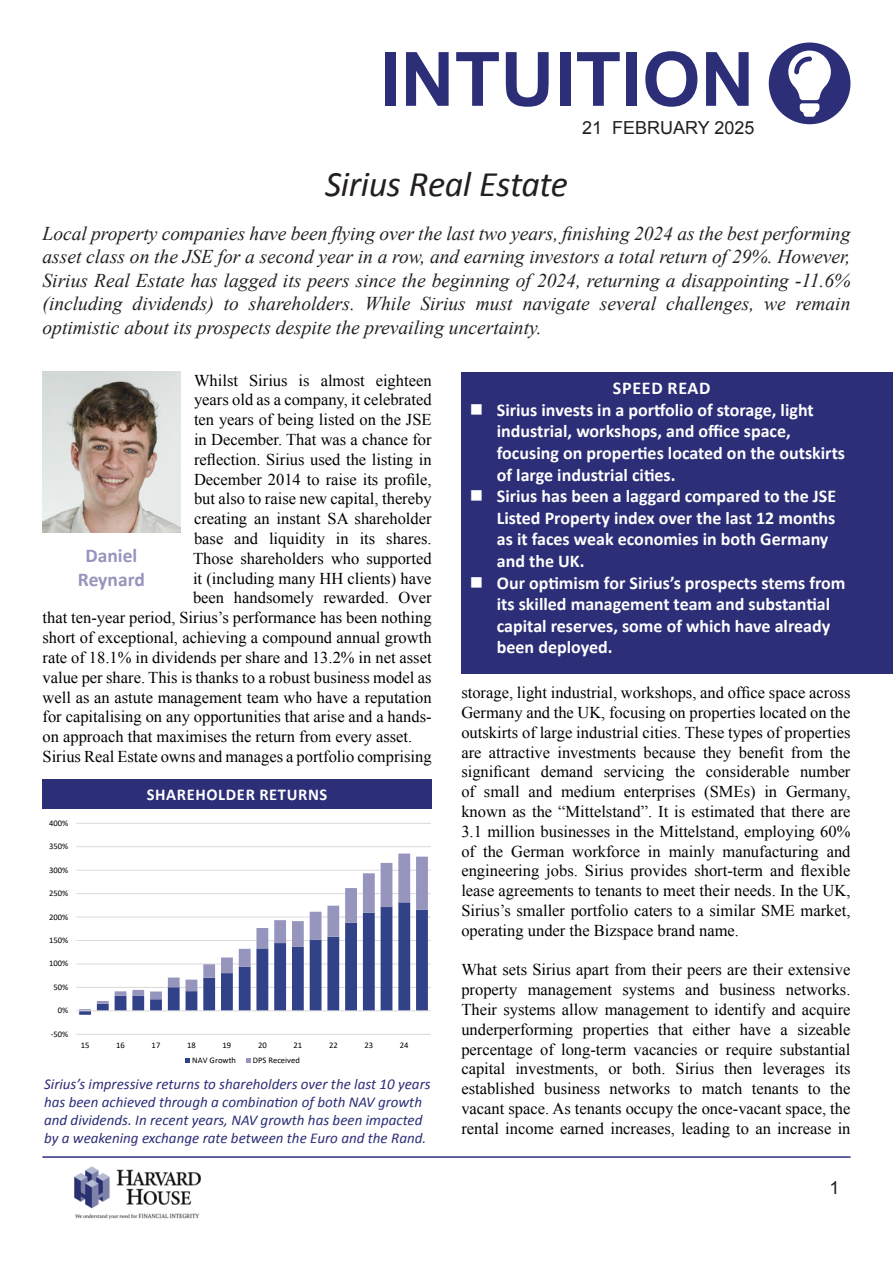
<style>
.page{position:relative;width:893px;height:1263px;background:#fff}
.page>*{position:absolute;margin:0;border:0;box-sizing:border-box;transform-origin:0 0}
.t1{font:700 75px "Arial";color:#2c2e78}
.t2{font:italic 36px "Calibri";letter-spacing:-.01em;color:#231f20}
.t3{font:italic 19.5px/23.4px "Times New Roman";color:#231f20;text-align:justify}
.t4{font:700 19.5px/23.4px "Calibri";color:#9595bd;text-align:center}
.t5{font:700 18px/21.6px "Calibri";color:#fff}
.t6{font:18px "Arial";color:#231f20}
.t7{font:16.5px/19.8px "Times New Roman";color:#000;text-align:justify}
.t8{font:700 16.5px "Calibri";letter-spacing:.04em;color:#fff}
.t9{font:italic 15px/18px "Calibri";color:#2c2e78}
.t10{font:8.55px "Calibri";letter-spacing:.005em;color:#000}
</style>
<div class="page">
<img style="left:74px;top:1166px;width:127px;height:54px">
<div style="left:769px;top:43px;width:81px;height:81px;background:#2c2e78;border-radius:50%"></div>
<svg style="left:788px;top:50px;width:43px;height:67px"></svg>
<div style="left:461px;top:372px;width:432px;height:302px;background:#2c2e78"></div>
<hr style="left:43px;top:1157px;width:807px;height:1px;background:#2c2e78">
<div style="left:43px;top:779px;width:389px;height:30px;background:#2c2e78"></div>
<hr style="left:76px;top:1034px;width:355px;height:1px;background:#d9d9d9">
<hr style="left:76px;top:987px;width:355px;height:1px;background:#d9d9d9">
<hr style="left:76px;top:964px;width:355px;height:1px;background:#d9d9d9">
<hr style="left:76px;top:940px;width:355px;height:1px;background:#d9d9d9">
<hr style="left:76px;top:917px;width:355px;height:1px;background:#d9d9d9">
<hr style="left:76px;top:893px;width:355px;height:1px;background:#d9d9d9">
<hr style="left:76px;top:870px;width:355px;height:1px;background:#d9d9d9">
<hr style="left:76px;top:846px;width:355px;height:1px;background:#d9d9d9">
<hr style="left:76px;top:823px;width:355px;height:1px;background:#d9d9d9">
<svg style="left:79px;top:1011px;width:349px;height:4px"></svg>
<svg style="left:79px;top:853px;width:349px;height:157px"></svg>
<hr style="left:76px;top:1010px;width:355px;height:1px;background:#d9d9d9">
<svg style="left:185px;top:1058px;width:5px;height:5px"></svg>
<svg style="left:246px;top:1058px;width:5px;height:5px"></svg>
<img style="left:43px;top:371px;width:137px;height:162px">
<h1 class="t1" style="left:380px;top:30px;width:377px">INTUITION</h1>
<p class="t6" style="left:582px;top:116px;width:174px">21 FEBRUARY 2025</p>
<h2 class="t2" style="left:325px;top:159px;width:244px">Sirius Real Estate</h2>
<p class="t3" style="left:43px;top:221px;width:809px">Local property companies have been flying over the last two years, finishing 2024 as the best performing asset class on the JSE for a second year in a row, and earning investors a total return of 29%. However, Sirius Real Estate has lagged its peers since the beginning of 2024, returning a disappointing -11.6% (including dividends) to shareholders. While Sirius must navigate several challenges, we remain optimistic about its prospects despite the prevailing uncertainty.</p>
<p class="t7" style="left:194px;top:370px;width:239px">Whilst Sirius is almost eighteen</p>
<p class="t7" style="left:194px;top:390px;width:239px">years old as a company, it celebrated</p>
<p class="t7" style="left:194px;top:410px;width:239px">ten years of being listed on the JSE</p>
<p class="t7" style="left:194px;top:429px;width:239px">in December. That was a chance for</p>
<p class="t7" style="left:194px;top:449px;width:239px">reflection. Sirius used the listing in</p>
<p class="t7" style="left:194px;top:469px;width:239px">December 2014 to raise its profile,</p>
<p class="t7" style="left:194px;top:489px;width:239px">but also to raise new capital, thereby</p>
<p class="t7" style="left:194px;top:509px;width:239px">creating an instant SA shareholder</p>
<p class="t7" style="left:194px;top:528px;width:239px">base and liquidity in its shares.</p>
<p class="t7" style="left:193px;top:548px;width:240px">Those shareholders who supported</p>
<p class="t7" style="left:193px;top:568px;width:240px">it (including many HH clients) have</p>
<p class="t7" style="left:193px;top:588px;width:240px">been handsomely rewarded. Over</p>
<p class="t7" style="left:43px;top:608px;width:391px">that ten-year period, Sirius’s performance has been nothing</p>
<p class="t7" style="left:43px;top:627px;width:391px">short of exceptional, achieving a compound annual growth</p>
<p class="t7" style="left:43px;top:647px;width:391px">rate of 18.1% in dividends per share and 13.2% in net asset</p>
<p class="t7" style="left:43px;top:667px;width:391px">value per share. This is thanks to a robust business model as</p>
<p class="t7" style="left:43px;top:687px;width:391px">well as an astute management team who have a reputation</p>
<p class="t7" style="left:43px;top:707px;width:391px">for capitalising on any opportunities that arise and a hands-</p>
<p class="t7" style="left:43px;top:726px;width:371px">on approach that maximises the return from every asset.</p>
<p class="t7" style="left:43px;top:746px;width:391px">Sirius Real Estate owns and manages a portfolio comprising</p>
<p class="t4" style="left:78px;top:543px;width:68px">Daniel<br>Reynard</p>
<p class="t10" style="left:49px;top:817px;width:21px">400%</p>
<p class="t10" style="left:49px;top:840px;width:21px">350%</p>
<p class="t10" style="left:49px;top:864px;width:21px">300%</p>
<p class="t10" style="left:49px;top:887px;width:21px">250%</p>
<p class="t10" style="left:49px;top:911px;width:21px">200%</p>
<p class="t10" style="left:49px;top:934px;width:21px">150%</p>
<p class="t10" style="left:49px;top:958px;width:21px">100%</p>
<p class="t10" style="left:53px;top:981px;width:16px">50%</p>
<p class="t10" style="left:58px;top:1004px;width:12px">0%</p>
<p class="t10" style="left:51px;top:1028px;width:19px">-50%</p>
<p class="t8" style="left:147px;top:783px;width:182px">SHAREHOLDER RETURNS</p>
<p class="t10" style="left:81px;top:1039px;width:10px">15</p>
<p class="t10" style="left:116px;top:1039px;width:10px">16</p>
<p class="t10" style="left:152px;top:1039px;width:10px">17</p>
<p class="t10" style="left:187px;top:1039px;width:10px">18</p>
<p class="t10" style="left:223px;top:1039px;width:10px">19</p>
<p class="t10" style="left:258px;top:1039px;width:10px">20</p>
<p class="t10" style="left:294px;top:1039px;width:10px">21</p>
<p class="t10" style="left:329px;top:1039px;width:10px">22</p>
<p class="t10" style="left:364px;top:1039px;width:10px">23</p>
<p class="t10" style="left:400px;top:1039px;width:10px">24</p>
<p class="t10" style="left:192px;top:1054px;width:45px">NAV Growth</p>
<p class="t10" style="left:253px;top:1054px;width:49px">DPS Received</p>
<p class="t9" style="left:44px;top:1074px;width:388px">Sirius’s impressive returns to shareholders over the last 10 years has been achieved through a combination of both NAV growth and dividends. In recent years, NAV growth has been impacted by a weakening exchange rate between the Euro and the Rand.</p>
<p class="t5" style="left:497px;top:377px;width:350px;text-indent:116px">SPEED READ<br>Sirius invests in a portfolio of storage, light industrial, workshops, and office space, focusing on properties located on the outskirts of large industrial cities.<br>Sirius has been a laggard compared to the JSE Listed Property index over the last 12 months as it faces weak economies in both Germany and the UK.<br>Our optimism for Sirius’s prospects stems from its skilled management team and substantial capital reserves, some of which have already been deployed.</p>
<p class="t7" style="left:461px;top:682px;width:391px">storage, light industrial, workshops, and office space across Germany and the UK, focusing on properties located on the outskirts of large industrial cities. These types of properties are attractive investments because they benefit from the significant demand servicing the considerable number of small and medium enterprises (SMEs) in Germany, known as the “Mittelstand”. It is estimated that there are 3.1 million businesses in the Mittelstand, employing 60% of the German workforce in mainly manufacturing and engineering jobs. Sirius provides short-term and flexible lease agreements to tenants to meet their needs. In the UK, Sirius’s smaller portfolio caters to a similar SME market, operating under the Bizspace brand name.</p>
<p class="t7" style="left:461px;top:960px;width:391px">What sets Sirius apart from their peers are their extensive property management systems and business networks.<br>Their systems allow management to identify and acquire underperforming properties that either have a sizeable percentage of long-term vacancies or require substantial capital investments, or both. Sirius then leverages its established business networks to match tenants to the vacant space. As tenants occupy the once-vacant space, the rental income earned increases, leading to an increase in</p>
<p class="t6" style="left:829px;top:1175px;width:12px">1</p>
</div>
